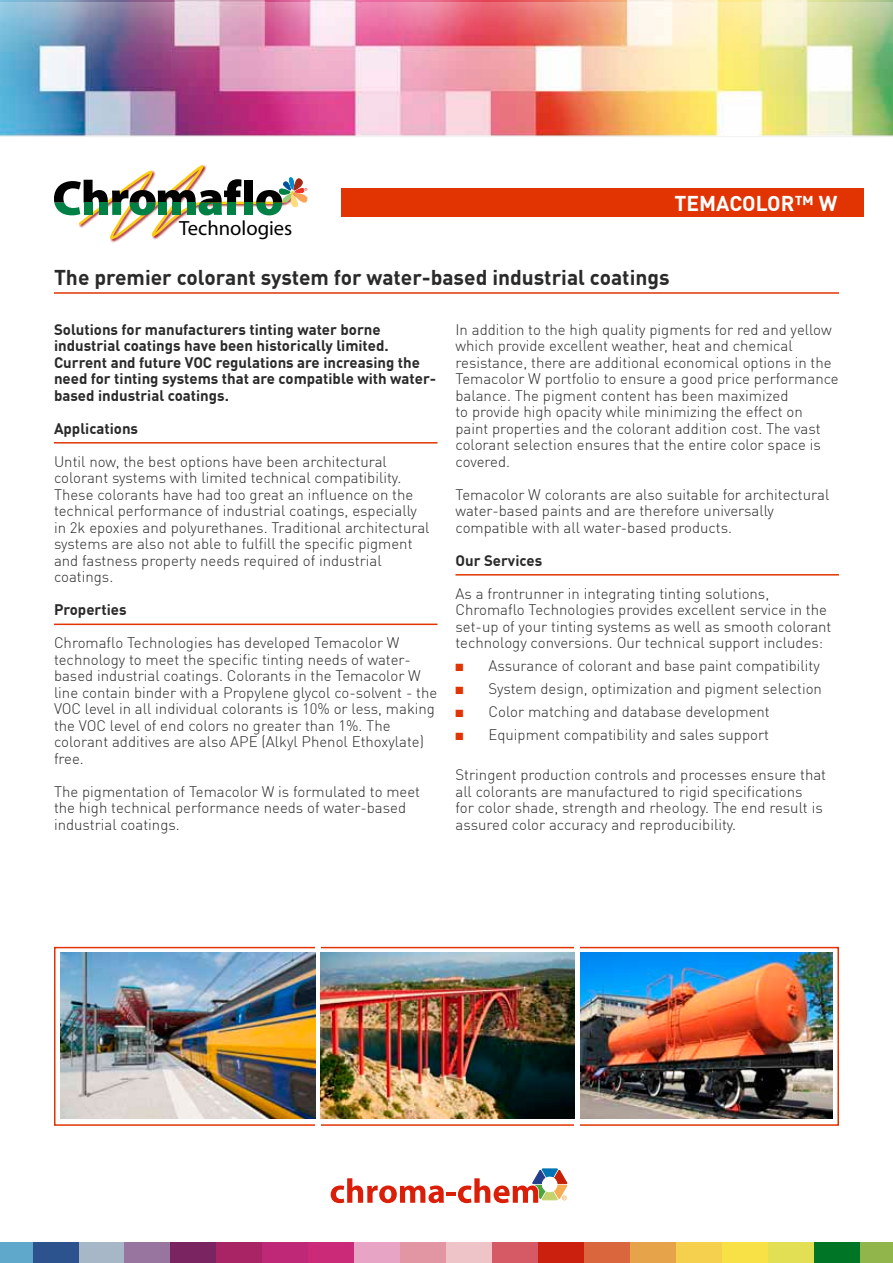
<style>
.page{position:relative;width:893px;height:1263px;background:#fff}
.page>*{position:absolute;margin:0;border:0;box-sizing:border-box;transform-origin:0 0}
.t1{font:700 21px "DIN Offc";color:#2a2a2a}
.t2{font:700 21px "DIN Offc";color:#fff}
.t3{font:20.55px "Myriad Pro";color:#000}
.t4{font:300 15px/16.5px "DIN Offc";color:#2a2a2a}
.t5{font:700 15px/16.5px "DIN Offc";color:#2a2a2a}
.s1{color:#e23403}
</style>
<div class="page">
<img style="left:0;top:0;width:893px;height:137px">
<svg style="left:54px;top:165px;width:254px;height:76px"></svg>
<div style="left:341px;top:189px;width:522px;height:28px;background:#e23403"></div>
<hr style="left:54px;top:442px;width:383px;height:2px;background:#e23403">
<hr style="left:54px;top:624px;width:383px;height:1px;background:#e23403">
<hr style="left:455px;top:574px;width:384px;height:2px;background:#e23403">
<hr style="left:54px;top:292px;width:785px;height:2px;background:#e23403">
<div style="left:78px;top:1242px;width:46px;height:21px;background:#a8b7c8"></div>
<div style="left:124px;top:1242px;width:46px;height:21px;background:#98759f"></div>
<div style="left:170px;top:1242px;width:46px;height:21px;background:#7a2462"></div>
<div style="left:216px;top:1242px;width:46px;height:21px;background:#a82465"></div>
<div style="left:262px;top:1242px;width:46px;height:21px;background:#bf2777"></div>
<div style="left:308px;top:1242px;width:46px;height:21px;background:#cb2a79"></div>
<div style="left:354px;top:1242px;width:46px;height:21px;background:#e7a4c4"></div>
<div style="left:400px;top:1242px;width:46px;height:21px;background:#e296a4"></div>
<div style="left:446px;top:1242px;width:46px;height:21px;background:#efc4c8"></div>
<div style="left:492px;top:1242px;width:46px;height:21px;background:#d65a65"></div>
<div style="left:538px;top:1242px;width:46px;height:21px;background:#cc200f"></div>
<div style="left:584px;top:1242px;width:46px;height:21px;background:#d9663c"></div>
<div style="left:630px;top:1242px;width:46px;height:21px;background:#e6a34a"></div>
<div style="left:676px;top:1242px;width:46px;height:21px;background:#f5d04f"></div>
<div style="left:722px;top:1242px;width:46px;height:21px;background:#f8e146"></div>
<div style="left:768px;top:1242px;width:46px;height:21px;background:#e3df55"></div>
<div style="left:814px;top:1242px;width:46px;height:21px;background:#007525"></div>
<div style="left:860px;top:1242px;width:33px;height:21px;background:#91b44b"></div>
<div style="left:32px;top:1242px;width:46px;height:21px;background:#2c538d"></div>
<div style="left:0;top:1242px;width:32px;height:21px;background:#5fa7cb"></div>
<div style="left:54px;top:947px;width:785px;height:179px;border:2px solid #e23403"></div>
<div style="left:315px;top:943px;width:5px;height:190px;background:#fff"></div>
<div style="left:575px;top:943px;width:5px;height:190px;background:#fff"></div>
<img style="left:61px;top:953px;width:254px;height:165px">
<img style="left:320px;top:953px;width:255px;height:165px">
<img style="left:580px;top:953px;width:253px;height:165px">
<svg style="left:331px;top:1168px;width:236px;height:35px"></svg>
<h2 class="t3" style="left:179px;top:215px;width:115px">Technologies</h2>
<h1 class="t2" style="left:674px;top:190px;width:164px">TEMACOLOR™ W</h1>
<h1 class="t1" style="left:54px;top:264px;width:617px">The premier colorant system for water-based industrial coatings</h1>
<p class="t5" style="left:54px;top:320px;width:384px">Solutions for manufacturers tinting water borne industrial coatings have been historically limited.<br>Current and future VOC regulations are increasing the need for tinting systems that are compatible with water&shy;based industrial coatings.</p>
<p class="t5" style="left:54px;top:419px;width:86px">Applications</p>
<p class="t4" style="left:54px;top:453px;width:377px">Until now, the best options have been architectural colorant systems with limited technical compatibility.<br>These colorants have had too great an influence on the technical performance of industrial coatings, especially in 2k epoxies and polyurethanes. Traditional architectural systems are also not able to fulfill the specific pigment and fastness property needs required of industrial coatings.</p>
<p class="t5" style="left:54px;top:601px;width:74px">Properties</p>
<p class="t4" style="left:54px;top:634px;width:385px">Chromaflo Technologies has developed Temacolor W technology to meet the specific tinting needs of water&shy;based industrial coatings. Colorants in the Temacolor W line contain binder with a Propylene glycol co-solvent - the VOC level in all individual colorants is 10% or less, making the VOC level of end colors no greater than 1%. The colorant additives are also APE (Alkyl Phenol Ethoxylate) free.</p>
<p class="t4" style="left:54px;top:783px;width:368px">The pigmentation of Temacolor W is formulated to meet the high technical performance needs of water-based industrial coatings.</p>
<p class="t4" style="left:455px;top:321px;width:385px">In addition to the high quality pigments for red and yellow which provide excellent weather, heat and chemical resistance, there are additional economical options in the Temacolor W portfolio to ensure a good price performance balance. The pigment content has been maximized<br>to provide high opacity while minimizing the effect on paint properties and the colorant addition cost. The vast colorant selection ensures that the entire color space is covered.</p>
<p class="t4" style="left:455px;top:486px;width:375px">Temacolor W colorants are also suitable for architectural water-based paints and are therefore universally compatible with all water-based products.</p>
<p class="t5" style="left:455px;top:551px;width:88px">Our Services</p>
<p class="t4" style="left:455px;top:585px;width:377px">As a frontrunner in integrating tinting solutions, Chromaflo Technologies provides excellent service in the set-up of your tinting systems as well as smooth colorant technology conversions. Our technical support includes:</p>
<p class="t4" style="left:455px;top:657px;width:366px"><span class="s1">■</span> Assurance of colorant and base paint compatibility</p>
<p class="t4" style="left:455px;top:680px;width:368px"><span class="s1">■</span> System design, optimization and pigment selection</p>
<p class="t4" style="left:455px;top:703px;width:316px"><span class="s1">■</span> Color matching and database development</p>
<p class="t4" style="left:455px;top:726px;width:315px"><span class="s1">■</span> Equipment compatibility and sales support</p>
<p class="t4" style="left:455px;top:766px;width:372px">Stringent production controls and processes ensure that all colorants are manufactured to rigid specifications<br>for color shade, strength and rheology. The end result is assured color accuracy and reproducibility.</p>
</div>
